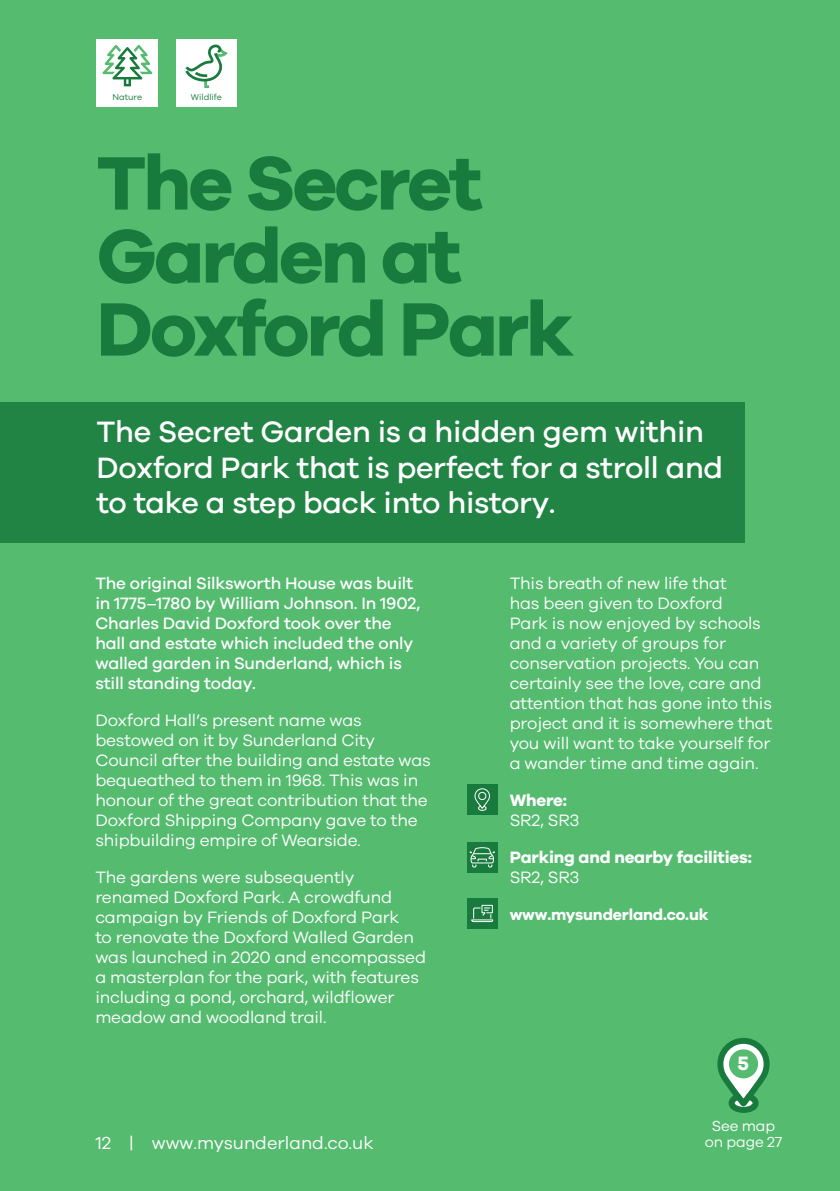
<style>
.page{position:relative;width:840px;height:1191px;background:#fff}
.page>*{position:absolute;margin:0;border:0;box-sizing:border-box;transform-origin:0 0}
.t1{font:700 78px/73px "Galano Grotesque";letter-spacing:-.04em;color:#187b3d}
.t2{font:500 30.4px/35.2px "Galano Grotesque";letter-spacing:-.01em;color:#fff}
.t3{font:700 20px "Galano Grotesque";color:#fff}
.t4{font:18px "Galano Grotesque";color:#fff}
.t5{font:17px/20px "Galano Grotesque";letter-spacing:-.01em;color:#fff}
.t6{font:500 17px/20px "Galano Grotesque";letter-spacing:-.01em;color:#fff}
.t7{font:700 17px "Galano Grotesque";letter-spacing:-.01em;color:#fff}
.t8{font:700 16px "Galano Grotesque";letter-spacing:-.01em;color:#fff}
.t9{font:15px/16px "Galano Grotesque";letter-spacing:-.01em;color:#fff;text-align:center}
.t10{font:8.8px "Galano Grotesque";color:#187b3d}
</style>
<div class="page">
<div style="left:0;top:0;width:839px;height:1191px;background:#54bb6f"></div>
<svg style="left:717px;top:1038px;width:53px;height:75px"></svg>
<div style="left:466px;top:784px;width:31px;height:31px;background:#187b3d"></div>
<svg style="left:474px;top:788px;width:16px;height:23px"></svg>
<div style="left:466px;top:898px;width:31px;height:31px;background:#187b3d"></div>
<svg style="left:471px;top:904px;width:22px;height:18px"></svg>
<div style="left:466px;top:842px;width:31px;height:30px;background:#187b3d"></div>
<svg style="left:469px;top:847px;width:26px;height:20px"></svg>
<div style="left:0;top:403px;width:744px;height:140px;background:#218444"></div>
<div style="left:175px;top:40px;width:61px;height:67px;background:#fff"></div>
<svg style="left:185px;top:44px;width:43px;height:45px"></svg>
<div style="left:96px;top:40px;width:62px;height:67px;background:#fff"></div>
<svg style="left:102px;top:45px;width:50px;height:41px"></svg>
<p class="t10" style="left:112px;top:92px;width:31px">Nature</p>
<p class="t10" style="left:191px;top:92px;width:33px">Wildlife</p>
<h1 class="t1" style="left:96px;top:144px;width:478px">The Secret<br>Garden at<br>Doxford Park</h1>
<h2 class="t2" style="left:96px;top:414px;width:628px">The Secret Garden is a hidden gem within<br>Doxford Park that is perfect for a stroll and to take a step back into history.</h2>
<p class="t6" style="left:95px;top:572px;width:326px">The original Silksworth House was built in 1775–1780 by William Johnson. In 1902, Charles David Doxford took over the hall and estate which included the only walled garden in Sunderland, which is still standing today.</p>
<p class="t5" style="left:95px;top:709px;width:337px">Doxford Hall’s present name was bestowed on it by Sunderland City Council after the building and estate was bequeathed to them in 1968. This was in honour of the great contribution that the Doxford Shipping Company gave to the shipbuilding empire of Wearside.</p>
<p class="t5" style="left:95px;top:866px;width:332px">The gardens were subsequently renamed Doxford Park. A crowdfund campaign by Friends of Doxford Park<br>to renovate the Doxford Walled Garden was launched in 2020 and encompassed a masterplan for the park, with features including a pond, orchard, wildflower meadow and woodland trail.</p>
<p class="t4" style="left:95px;top:1131px;width:280px">12 | www.mysunderland.co.uk</p>
<p class="t5" style="left:509px;top:572px;width:264px">This breath of new life that<br>has been given to Doxford<br>Park is now enjoyed by schools and a variety of groups for conservation projects. You can certainly see the love, care and attention that has gone into this project and it is somewhere that you will want to take yourself for a wander time and time again.</p>
<p class="t7" style="left:509px;top:789px;width:59px">Where:</p>
<p class="t5" style="left:509px;top:809px;width:71px">SR2, SR3</p>
<p class="t7" style="left:509px;top:846px;width:244px">Parking and nearby facilities:</p>
<p class="t5" style="left:509px;top:866px;width:71px">SR2, SR3</p>
<p class="t8" style="left:509px;top:904px;width:200px">www.mysunderland.co.uk</p>
<p class="t3" style="left:737px;top:1050px;width:13px">5</p>
<p class="t9" style="left:704px;top:1117px;width:79px">See map on page 27</p>
</div>
